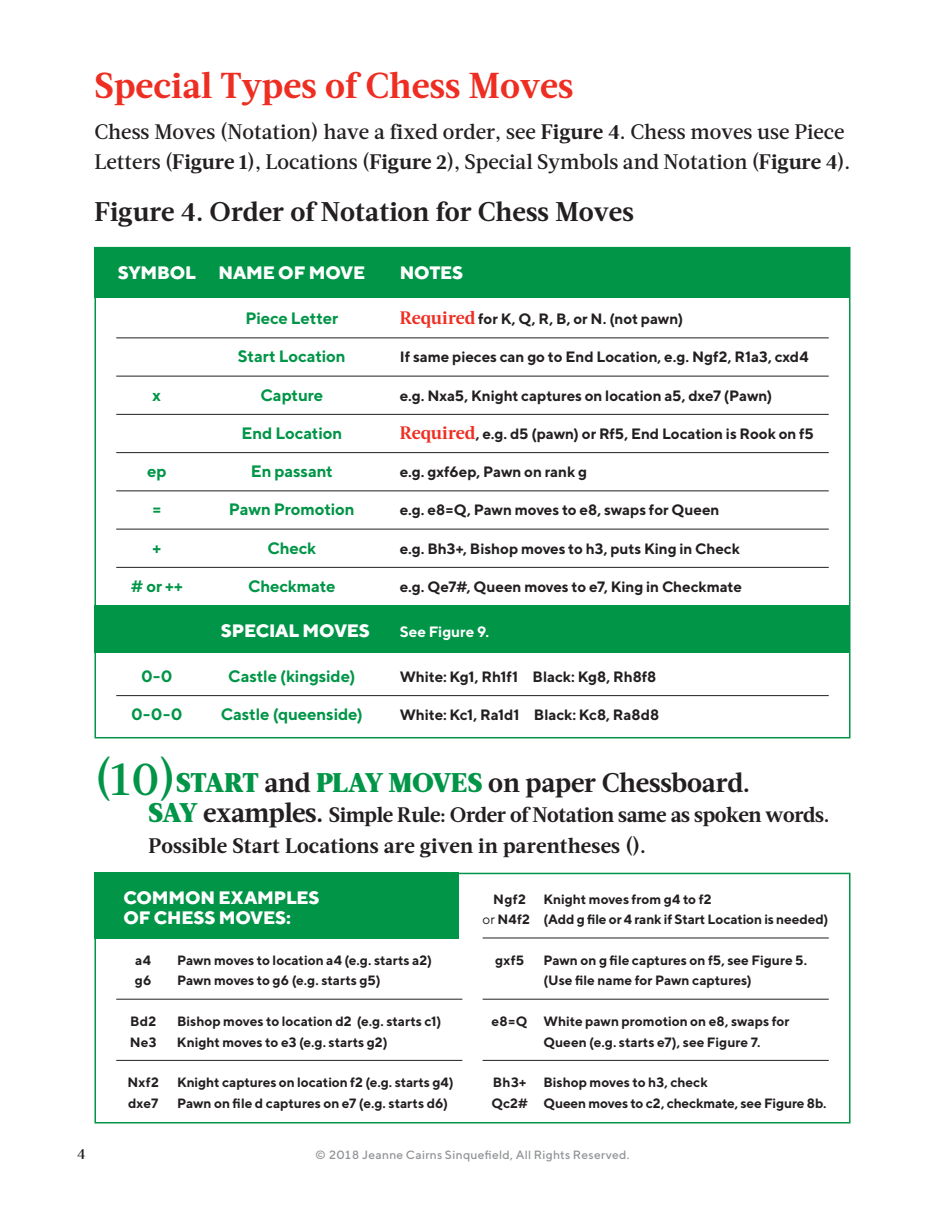
<style>
.page{position:relative;width:945px;height:1215px;background:#fff}
.page>*{position:absolute;margin:0;border:0;box-sizing:border-box;transform-origin:0 0}
.t1{font:700 36px "Acta";color:#ee2e22}
.t2{font:700 27px "Acta";color:#231f20}
.t3{font:500 21px/30.6px "Acta";color:#231f20}
.t4{font:700 21px/30.6px "Acta";letter-spacing:.005em;color:#231f20}
.t5{font:800 18px/20.4px "TT Norms";letter-spacing:-.005em;color:#fff}
.t6{font:700 16.5px "TT Norms";letter-spacing:-.01em;color:#009547}
.t7{font:700 15px "TT Norms";letter-spacing:-.005em;color:#231f20}
.t8{font:700 15px "TT Norms";color:#fff}
.t9{font:500 15px "Acta";color:#231f20}
.t10{font:700 13.5px/20.4px "TT Norms";color:#231f20}
.t11{font:500 12px "TT Norms";letter-spacing:.025em;color:#919396}
.s1{font-weight:700}
.s2{font-family:"Acta";font-size:18px;color:#ee2e22}
.s3{font-weight:500;font-size:48px;color:#009547}
.s4{font-weight:900;color:#009547}
.s5{font-weight:900;font-size:27px;color:#009547}
.s6{font-size:27px}
.s7{font-weight:400}
</style>
<div class="page">
<div style="left:94px;top:873px;width:365px;height:66px;background:#009547"></div>
<hr style="left:116px;top:999px;width:346px;height:1px;background:#231f20">
<hr style="left:116px;top:1060px;width:346px;height:1px;background:#231f20">
<hr style="left:483px;top:938px;width:346px;height:1px;background:#231f20">
<hr style="left:483px;top:999px;width:346px;height:1px;background:#231f20">
<hr style="left:483px;top:1060px;width:346px;height:1px;background:#231f20">
<div style="left:94px;top:873px;width:756px;height:251px;border:2px solid #009547"></div>
<div style="left:94px;top:247px;width:756px;height:51px;background:#009547"></div>
<div style="left:94px;top:606px;width:756px;height:47px;background:#009547"></div>
<hr style="left:116px;top:338px;width:713px;height:1px;background:#231f20">
<hr style="left:116px;top:376px;width:713px;height:1px;background:#231f20">
<hr style="left:116px;top:414px;width:713px;height:1px;background:#231f20">
<hr style="left:116px;top:452px;width:713px;height:1px;background:#231f20">
<hr style="left:116px;top:491px;width:713px;height:1px;background:#231f20">
<hr style="left:116px;top:529px;width:713px;height:1px;background:#231f20">
<hr style="left:116px;top:567px;width:713px;height:1px;background:#231f20">
<hr style="left:116px;top:695px;width:713px;height:1px;background:#231f20">
<div style="left:94px;top:247px;width:756px;height:491px;border:2px solid #009547"></div>
<h1 class="t1" style="left:94px;top:64px;width:481px">Special Types of Chess Moves</h1>
<h3 class="t3" style="left:94px;top:116px;width:757px">Chess Moves (Notation) have a fixed order, see <span class="s1">Figure 4</span>. Chess moves use Piece<br>Letters (<span class="s1">Figure 1</span>), Locations (<span class="s1">Figure 2</span>), Special Symbols and Notation (<span class="s1">Figure 4</span>).</h3>
<h2 class="t2" style="left:94px;top:195px;width:541px">Figure 4. Order of Notation for Chess Moves</h2>
<h3 class="t5" style="left:118px;top:262px;width:80px">SYMBOL</h3>
<h3 class="t5" style="left:219px;top:262px;width:148px">NAME OF MOVE</h3>
<h3 class="t5" style="left:400px;top:262px;width:65px">NOTES</h3>
<p class="t6" style="left:245px;top:308px;width:94px">Piece Letter</p>
<p class="t7" style="left:400px;top:309px;width:285px"><span class="s2">Required</span> for K, Q, R, B, or N. (not pawn)</p>
<p class="t6" style="left:238px;top:346px;width:109px">Start Location</p>
<p class="t7" style="left:400px;top:348px;width:410px">If same pieces can go to End Location, e.g. Ngf2, R1a3, cxd4</p>
<p class="t6" style="left:153px;top:385px;width:10px">x</p>
<p class="t6" style="left:260px;top:385px;width:64px">Capture</p>
<p class="t7" style="left:400px;top:386px;width:374px">e.g. Nxa5, Knight captures on location a5, dxe7 (Pawn)</p>
<p class="t6" style="left:241px;top:423px;width:102px">End Location</p>
<p class="t7" style="left:400px;top:424px;width:416px"><span class="s2">Required</span>, e.g. d5 (pawn) or Rf5, End Location is Rook on f5</p>
<p class="t6" style="left:147px;top:461px;width:21px">ep</p>
<p class="t6" style="left:251px;top:461px;width:84px">En passant</p>
<p class="t7" style="left:400px;top:462px;width:189px">e.g. gxf6ep, Pawn on rank g</p>
<p class="t6" style="left:153px;top:499px;width:10px">=</p>
<p class="t6" style="left:229px;top:499px;width:127px">Pawn Promotion</p>
<p class="t7" style="left:400px;top:501px;width:321px">e.g. e8=Q, Pawn moves to e8, swaps for Queen</p>
<p class="t6" style="left:153px;top:538px;width:10px">+</p>
<p class="t6" style="left:267px;top:538px;width:50px">Check</p>
<p class="t7" style="left:400px;top:539px;width:342px">e.g. Bh3+, Bishop moves to h3, puts King in Check</p>
<p class="t6" style="left:131px;top:576px;width:53px"># or ++</p>
<p class="t6" style="left:248px;top:576px;width:89px">Checkmate</p>
<p class="t7" style="left:400px;top:577px;width:344px">e.g. Qe7#, Queen moves to e7, King in Checkmate</p>
<h3 class="t5" style="left:221px;top:620px;width:151px">SPECIAL MOVES</h3>
<p class="t8" style="left:400px;top:622px;width:91px">See Figure 9.</p>
<p class="t6" style="left:141px;top:666px;width:33px">0-0</p>
<p class="t6" style="left:228px;top:666px;width:129px">Castle (kingside)</p>
<p class="t7" style="left:400px;top:667px;width:258px">White: Kg1, Rh1f1 Black: Kg8, Rh8f8</p>
<p class="t6" style="left:131px;top:704px;width:53px">0-0-0</p>
<p class="t6" style="left:221px;top:704px;width:144px">Castle (queenside)</p>
<p class="t7" style="left:400px;top:705px;width:261px">White: Kc1, Ra1d1 Black: Kc8, Ra8d8</p>
<h2 class="t2" style="left:94px;top:766px;width:657px"><span class="s3">(10)</span><span class="s4">START</span> and <span class="s4">PLAY MOVES</span> on paper Chessboard.</h2>
<h3 class="t4" style="left:148px;top:800px;width:682px"><span class="s5">SAY</span> <span class="s6">examples.</span> Simple Rule: Order of Notation same as spoken words.<br>Possible Start Locations are given in parentheses ().</h3>
<h3 class="t5" style="left:123px;top:887px;width:198px">COMMON EXAMPLES<br>OF CHESS MOVES:</h3>
<p class="t10" style="left:135px;top:950px;width:17px">a4</p>
<p class="t10" style="left:177px;top:950px;width:257px">Pawn moves to location a4 (e.g. starts a2)</p>
<p class="t10" style="left:135px;top:970px;width:18px">g6</p>
<p class="t10" style="left:177px;top:970px;width:205px">Pawn moves to g6 (e.g. starts g5)</p>
<p class="t10" style="left:130px;top:1011px;width:28px">Bd2</p>
<p class="t10" style="left:177px;top:1011px;width:266px">Bishop moves to location d2 (e.g. starts c1)</p>
<p class="t10" style="left:130px;top:1031px;width:28px">Ne3</p>
<p class="t10" style="left:177px;top:1031px;width:212px">Knight moves to e3 (e.g. starts g2)</p>
<p class="t10" style="left:127px;top:1072px;width:33px">Nxf2</p>
<p class="t10" style="left:177px;top:1072px;width:278px">Knight captures on location f2 (e.g. starts g4)</p>
<p class="t10" style="left:128px;top:1093px;width:31px">dxe7</p>
<p class="t10" style="left:177px;top:1093px;width:273px">Pawn on file d captures on e7 (e.g. starts d6)</p>
<p class="t10" style="left:483px;top:889px;width:347px;text-indent:61px">Knight moves from g4 to f2<br><span class="s7">or</span> N4f2 (Add g file or 4 rank if Start Location is needed)</p>
<p class="t10" style="left:495px;top:950px;width:31px">gxf5</p>
<p class="t10" style="left:543px;top:950px;width:265px">Pawn on g file captures on f5, see Figure 5. (Use file name for Pawn captures)</p>
<p class="t10" style="left:543px;top:1011px;width:248px;text-indent:-52px">e8=Q White pawn promotion on e8, swaps for<br>Queen (e.g. starts e7), see Figure 7.</p>
<p class="t10" style="left:493px;top:1072px;width:35px">Bh3+</p>
<p class="t10" style="left:493px;top:889px;width:34px">Ngf2</p>
<p class="t10" style="left:491px;top:1072px;width:337px;text-indent:52px">Bishop moves to h3, check<br>Qc2# Queen moves to c2, checkmate, see Figure 8b.</p>
<p class="t9" style="left:77px;top:1145px;width:10px">4</p>
<p class="t11" style="left:315px;top:1147px;width:316px">© 2018 Jeanne Cairns Sinquefield, All Rights Reserved.</p>
</div>
